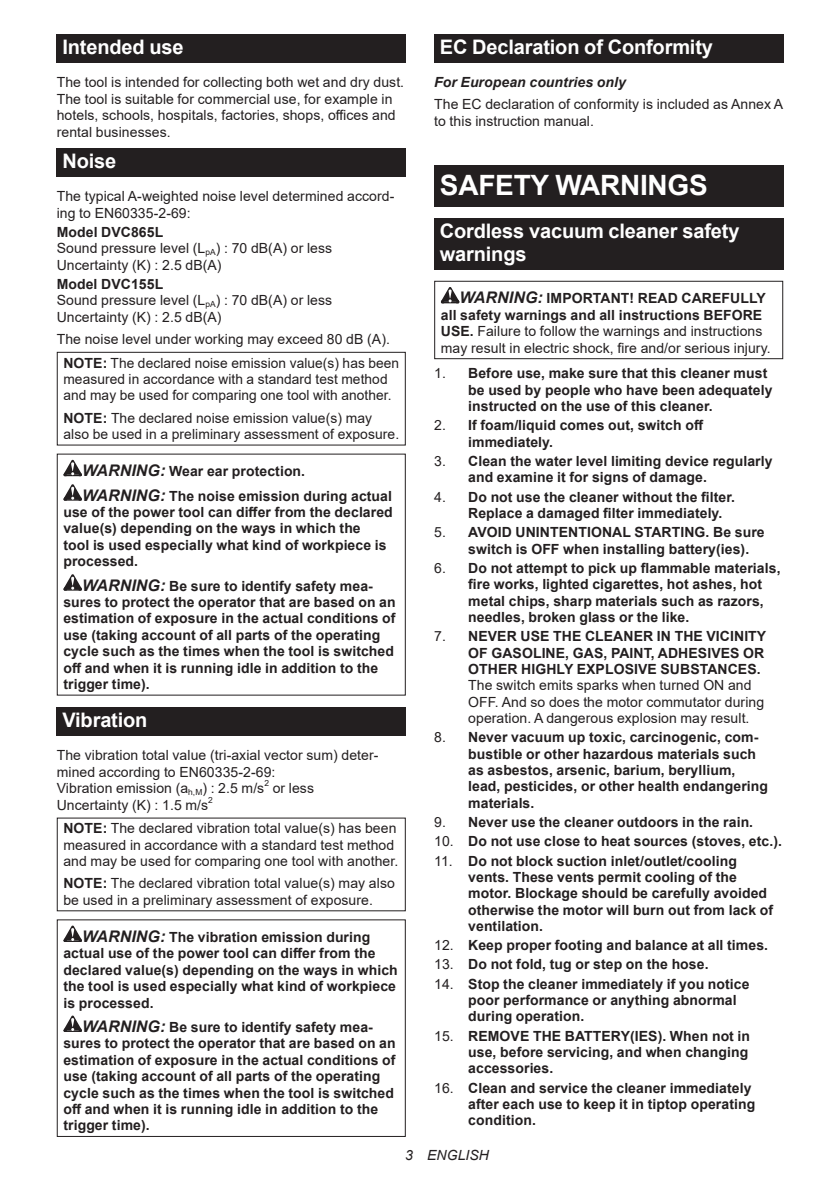
<style>
.page{position:relative;width:840px;height:1191px;background:#fff}
.page>*{position:absolute;margin:0;border:0;box-sizing:border-box;transform-origin:0 0}
.t1{font:700 28px "Arial";letter-spacing:-.01em;color:#fff}
.t2{font:700 20px/23.4px "Arial";letter-spacing:-.01em;color:#fff}
.t3{font:700 14px/16.4px "Arial";letter-spacing:.005em;color:#231f20}
.t4{font:14px/16.4px "Arial";letter-spacing:.005em;color:#231f20}
.t5{font:italic 700 14px "Arial";letter-spacing:.005em;color:#231f20}
.t6{font:italic 14px "Arial";letter-spacing:.005em;color:#231f20}
.t7{font:8.4px "Arial";color:#231f20}
.s1{font-weight:700}
.s2{font-style:italic;font-size:16px}
.s3{font-weight:700;font-style:italic;font-size:16px}
.s4{font-weight:400}
</style>
<div class="page">
<div style="left:57px;top:34px;width:348px;height:29px;background:#231f20"></div>
<div style="left:57px;top:148px;width:348px;height:28px;background:#231f20"></div>
<div style="left:57px;top:352px;width:348px;height:93px;border:1px solid #231f20"></div>
<svg style="left:63px;top:460px;width:19px;height:16px"></svg>
<svg style="left:63px;top:484px;width:19px;height:16px"></svg>
<svg style="left:63px;top:574px;width:19px;height:16px"></svg>
<div style="left:57px;top:707px;width:348px;height:28px;background:#231f20"></div>
<svg style="left:63px;top:925px;width:19px;height:17px"></svg>
<svg style="left:63px;top:1015px;width:19px;height:17px"></svg>
<div style="left:57px;top:919px;width:348px;height:218px;border:1px solid #231f20"></div>
<div style="left:434px;top:34px;width:348px;height:29px;background:#231f20"></div>
<div style="left:434px;top:166px;width:348px;height:41px;background:#231f20"></div>
<div style="left:434px;top:218px;width:348px;height:52px;background:#231f20"></div>
<svg style="left:440px;top:287px;width:19px;height:16px"></svg>
<div style="left:434px;top:281px;width:348px;height:78px;border:1px solid #231f20"></div>
<h2 class="t2" style="left:62px;top:36px;width:122px">Intended use</h2>
<p class="t4" style="left:57px;top:74px;width:349px">The tool is intended for collecting both wet and dry dust.<br>The tool is suitable for commercial use, for example in hotels, schools, hospitals, factories, shops, offices and rental businesses.</p>
<h2 class="t2" style="left:62px;top:149px;width:55px">Noise</h2>
<p class="t4" style="left:57px;top:188px;width:339px">The typical A-weighted noise level determined accord&shy;ing to EN60335-2-69:</p>
<p class="t4" style="left:57px;top:224px;width:277px"><span class="s1">Model DVC865L<br></span>Sound pressure level (L<sub>pA</sub>) : 70 dB(A) or less<br>Uncertainty (K) : 2.5 dB(A)</p>
<p class="t4" style="left:57px;top:276px;width:277px"><span class="s1">Model DVC155L<br></span>Sound pressure level (L<sub>pA</sub>) : 70 dB(A) or less<br>Uncertainty (K) : 2.5 dB(A)</p>
<p class="t4" style="left:63px;top:327px;width:337px;line-height:23.8px;text-indent:-7px">The noise level under working may exceed 80 dB (A).<br><span class="s1">NOTE:</span> The declared noise emission value(s) has been</p>
<p class="t4" style="left:63px;top:371px;width:329px">measured in accordance with a standard test method and may be used for comparing one tool with another.</p>
<p class="t4" style="left:63px;top:409px;width:337px"><span class="s1">NOTE:</span> The declared noise emission value(s) may also be used in a preliminary assessment of exposure.</p>
<p class="t3" style="left:82px;top:459px;width:311px;line-height:24.4px"><span class="s2">WARNING:</span> Wear ear protection.<br><span class="s2">WARNING:</span> The noise emission during actual</p>
<p class="t3" style="left:63px;top:504px;width:331px">use of the power tool can differ from the declared value(s) depending on the ways in which the<br>tool is used especially what kind of workpiece is processed.</p>
<p class="t3" style="left:63px;top:577px;width:333px;text-indent:19px"><span class="s2">WARNING:</span> Be sure to identify safety mea&shy;sures to protect the operator that are based on an estimation of exposure in the actual conditions of use (taking account of all parts of the operating cycle such as the times when the tool is switched off and when it is running idle in addition to the trigger time).</p>
<h2 class="t2" style="left:62px;top:708px;width:86px">Vibration</h2>
<p class="t4" style="left:57px;top:747px;width:323px">The vibration total value (tri-axial vector sum) deter&shy;mined according to EN60335-2-69:<br>Vibration emission (a<sub>h,M</sub>) : 2.5 m/s</p>
<p class="t7" style="left:264px;top:777px;width:6px">2</p>
<p class="t4" style="left:272px;top:780px;width:43px">or less</p>
<p class="t4" style="left:57px;top:796px;width:153px">Uncertainty (K) : 1.5 m/s</p>
<p class="t7" style="left:208px;top:793px;width:6px">2</p>
<p class="t4" style="left:63px;top:820px;width:336px"><span class="s1">NOTE:</span> The declared vibration total value(s) has been measured in accordance with a standard test method and may be used for comparing one tool with another.</p>
<p class="t4" style="left:63px;top:875px;width:333px"><span class="s1">NOTE:</span> The declared vibration total value(s) may also be used in a preliminary assessment of exposure.</p>
<p class="t3" style="left:63px;top:929px;width:336px;text-indent:19px"><span class="s2">WARNING:</span> The vibration emission during actual use of the power tool can differ from the declared value(s) depending on the ways in which the tool is used especially what kind of workpiece is processed.</p>
<p class="t3" style="left:63px;top:1019px;width:333px;text-indent:19px"><span class="s2">WARNING:</span> Be sure to identify safety mea&shy;sures to protect the operator that are based on an estimation of exposure in the actual conditions of use (taking account of all parts of the operating cycle such as the times when the tool is switched off and when it is running idle in addition to the trigger time).</p>
<h2 class="t2" style="left:439px;top:36px;width:274px">EC Declaration of Conformity</h2>
<p class="t5" style="left:434px;top:73px;width:193px">For European countries only</p>
<p class="t4" style="left:434px;top:96px;width:350px">The EC declaration of conformity is included as Annex A to this instruction manual.</p>
<h1 class="t1" style="left:439px;top:166px;width:269px">SAFETY WARNINGS</h1>
<h2 class="t2" style="left:439px;top:219px;width:301px">Cordless vacuum cleaner safety warnings</h2>
<p class="t4" style="left:440px;top:290px;width:331px;text-indent:19px"><span class="s3">WARNING:</span> <span class="s1">IMPORTANT! READ CAREFULLY all safety warnings and all instructions BEFORE USE.</span> Failure to follow the warnings and instructions may result in electric shock, fire and/or serious injury.</p>
<p class="t3" style="left:468px;top:365px;width:305px;text-indent:-34px"><span class="s4">1.</span> Before use, make sure that this cleaner must be used by people who have been adequately instructed on the use of this cleaner.</p>
<p class="t3" style="left:468px;top:417px;width:236px;text-indent:-34px"><span class="s4">2.</span> If foam/liquid comes out, switch off immediately.</p>
<p class="t3" style="left:468px;top:453px;width:306px;text-indent:-34px"><span class="s4">3.</span> Clean the water level limiting device regularly and examine it for signs of damage.</p>
<p class="t3" style="left:468px;top:488px;width:268px;text-indent:-34px"><span class="s4">4.</span> Do not use the cleaner without the filter.<br>Replace a damaged filter immediately.</p>
<p class="t3" style="left:468px;top:524px;width:298px;text-indent:-34px"><span class="s4">5.</span> AVOID UNINTENTIONAL STARTING. Be sure switch is OFF when installing battery(ies).</p>
<p class="t3" style="left:468px;top:560px;width:313px;text-indent:-34px"><span class="s4">6.</span> Do not attempt to pick up flammable materials, fire works, lighted cigarettes, hot ashes, hot metal chips, sharp materials such as razors, needles, broken glass or the like.</p>
<p class="t3" style="left:468px;top:628px;width:299px;text-indent:-34px"><span class="s4">7.</span> NEVER USE THE CLEANER IN THE VICINITY<br>OF GASOLINE, GAS, PAINT, ADHESIVES OR<br>OTHER HIGHLY EXPLOSIVE SUBSTANCES.</p>
<p class="t4" style="left:468px;top:677px;width:297px">The switch emits sparks when turned ON and<br>OFF. And so does the motor commutator during operation. A dangerous explosion may result.</p>
<p class="t3" style="left:468px;top:729px;width:301px;text-indent:-34px"><span class="s4">8.</span> Never vacuum up toxic, carcinogenic, com&shy;bustible or other hazardous materials such as asbestos, arsenic, barium, beryllium, lead, pesticides, or other health endangering materials.</p>
<p class="t3" style="left:434px;top:814px;width:320px"><span class="s4">9.</span> Never use the cleaner outdoors in the rain.</p>
<p class="t3" style="left:434px;top:833px;width:349px"><span class="s4">10.</span> Do not use close to heat sources (stoves, etc.).</p>
<p class="t3" style="left:468px;top:852px;width:306px;text-indent:-34px"><span class="s4">11.</span> Do not block suction inlet/outlet/cooling vents. These vents permit cooling of the motor. Blockage should be carefully avoided otherwise the motor will burn out from lack of ventilation.</p>
<p class="t3" style="left:434px;top:937px;width:335px"><span class="s4">12.</span> Keep proper footing and balance at all times.</p>
<p class="t3" style="left:434px;top:956px;width:276px"><span class="s4">13.</span> Do not fold, tug or step on the hose.</p>
<p class="t3" style="left:468px;top:975px;width:283px;text-indent:-34px"><span class="s4">14.</span> Stop the cleaner immediately if you notice poor performance or anything abnormal during operation.</p>
<p class="t3" style="left:468px;top:1027px;width:283px;text-indent:-34px"><span class="s4">15.</span> REMOVE THE BATTERY(IES). When not in use, before servicing, and when changing accessories.</p>
<p class="t3" style="left:468px;top:1079px;width:288px;text-indent:-34px"><span class="s4">16.</span> Clean and service the cleaner immediately after each use to keep it in tiptop operating condition.</p>
<p class="t6" style="left:405px;top:1146px;width:85px">3 ENGLISH</p>
</div>
